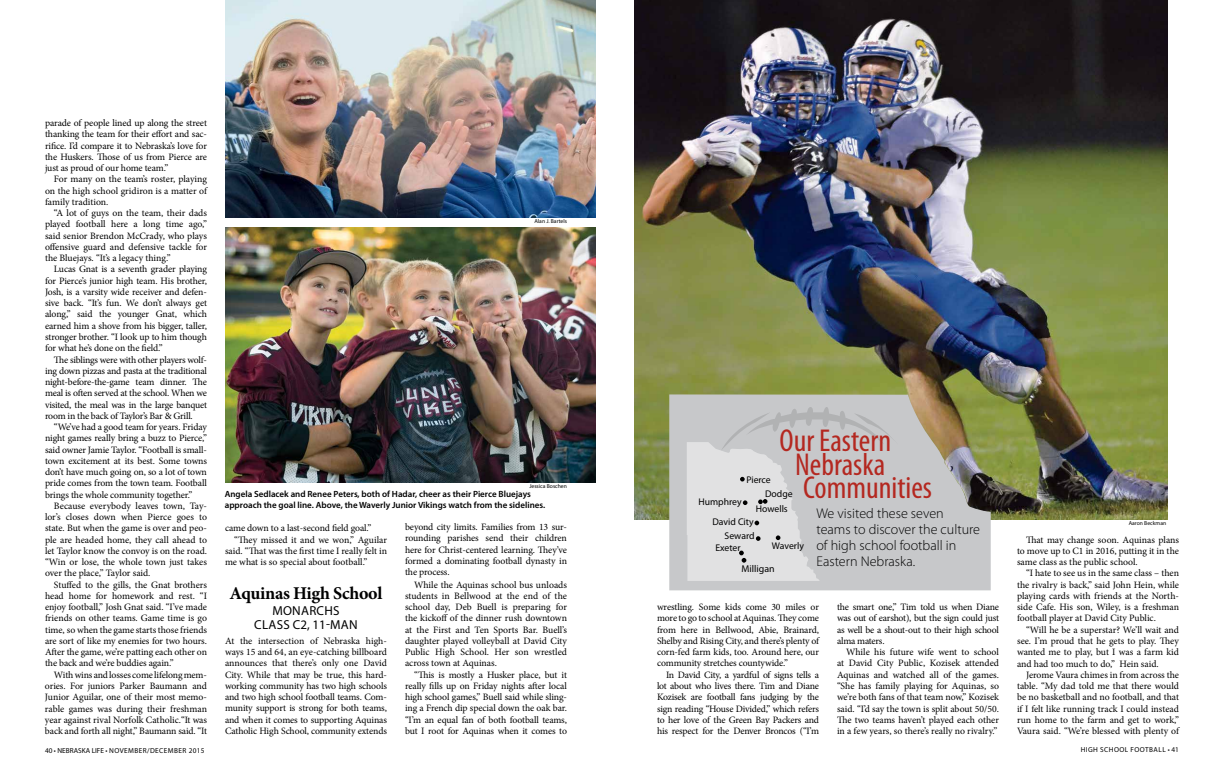
<style>
.page{position:relative;width:1224px;height:779px;background:#fff}
.page>*{position:absolute;margin:0;border:0;box-sizing:border-box;transform-origin:0 0}
.t1{font:condensed 31.8px/23.8px "Myriad Pro";color:#b42820}
.t2{font:700 18px "Minion Pro";letter-spacing:-.02em;color:#000}
.t3{font:300 14.1px/15.9px "Myriad Pro";color:#000}
.t4{font:13px/14px "Myriad Pro";letter-spacing:.02em;color:#000;text-align:center}
.t5{font:9.9px "Myriad Pro";color:#000}
.t6{font:9.8px/11.3px "Minion Pro";letter-spacing:-.01em;color:#000;text-align:justify}
.t7{font:9.7px "Myriad Pro";color:#000}
.t8{font:600 9px/11px "Myriad Pro";color:#000}
.t9{font:7.2px "Myriad Pro";letter-spacing:.06em;color:#000}
.t10{font:5.7px "Myriad Pro";color:#000}
</style>
<div class="page">
<img style="left:634px;top:0;width:533px;height:520px">
<img style="left:225px;top:0;width:371px;height:217px">
<img style="left:225px;top:227px;width:371px;height:255px">
<svg style="left:669px;top:394px;width:322px;height:196px;background:#b7b6ad"></svg>
<svg style="left:687px;top:407px;width:214px;height:174px;background:#cfcfd1"></svg>
<p class="t6" style="left:45px;top:117px;width:164px">parade of people lined up along the street thanking the team for their effort and sac&shy;rifice. I’d compare it to Nebraska’s love for the Huskers. Those of us from Pierce are just as proud of our home team.”</p>
<p class="t6" style="left:45px;top:174px;width:164px;text-indent:9px">For many on the team’s roster, playing on the high school gridiron is a matter of family tradition.</p>
<p class="t6" style="left:45px;top:207px;width:164px;text-indent:9px">“A lot of guys on the team, their dads played football here a long time ago,” said senior Brendon McCrady, who plays offensive guard and defensive tackle for the Bluejays. “It’s a legacy thing.”</p>
<p class="t6" style="left:45px;top:264px;width:164px;text-indent:9px">Lucas Gnat is a seventh grader playing for Pierce’s junior high team. His brother, Josh, is a varsity wide receiver and defen&shy;sive back. “It’s fun. We don’t always get along,” said the younger Gnat, which earned him a shove from his bigger, taller, stronger brother. “I look up to him though for what he’s done on the field.”</p>
<p class="t6" style="left:45px;top:354px;width:164px;text-indent:9px">The siblings were with other players wolf&shy;ing down pizzas and pasta at the traditional night-before-the-game team dinner. The meal is often served at the school. When we visited, the meal was in the large banquet room in the back of Taylor’s Bar &amp; Grill.</p>
<p class="t6" style="left:45px;top:421px;width:164px;text-indent:9px">“We’ve had a good team for years. Friday night games really bring a buzz to Pierce,” said owner Jamie Taylor. “Football is small&shy;town excitement at its best. Some towns don’t have much going on, so a lot of town pride comes from the town team. Football brings the whole community together.”</p>
<p class="t6" style="left:45px;top:500px;width:164px;text-indent:9px">Because everybody leaves town, Tay&shy;lor’s closes down when Pierce goes to state. But when the game is over and peo&shy;ple are headed home, they call ahead to let Taylor know the convoy is on the road. “Win or lose, the whole town just takes over the place,” Taylor said.</p>
<p class="t6" style="left:45px;top:579px;width:164px;text-indent:9px">Stuffed to the gills, the Gnat brothers head home for homework and rest. “I enjoy football,” Josh Gnat said. “I’ve made friends on other teams. Game time is go time, so when the game starts those friends are sort of like my enemies for two hours.<br>After the game, we’re patting each other on the back and we’re buddies again.”</p>
<p class="t6" style="left:45px;top:669px;width:164px;text-indent:9px">With wins and losses come lifelong mem&shy;ories. For juniors Parker Baumann and Junior Aguilar, one of their most memo&shy;rable games was during their freshman year against rival Norfolk Catholic.“It was back and forth all night,” Baumann said. “It</p>
<p class="t10" style="left:534px;top:217px;width:34px">Alan J. Bartels</p>
<p class="t10" style="left:529px;top:482px;width:39px">Jessica Boschen</p>
<p class="t8" style="left:225px;top:488px;width:322px">Angela Sedlacek and Renee Peters, both of Hadar, cheer as their Pierce Bluejays approach the goal line. Above, the Waverly Junior Vikings watch from the sidelines.</p>
<p class="t6" style="left:225px;top:522px;width:148px">came down to a last-second field goal.”</p>
<p class="t6" style="left:234px;top:534px;width:155px">“They missed it and we won,” Aguilar</p>
<p class="t6" style="left:225px;top:545px;width:164px">said. “That was the first time I really felt in</p>
<p class="t6" style="left:225px;top:556px;width:144px">me what is so special about football.”</p>
<h2 class="t2" style="left:230px;top:580px;width:154px">Aquinas High School</h2>
<h3 class="t4" style="left:254px;top:603px;width:105px">MONARCHS<br>CLASS C2, 11-MAN</h3>
<p class="t6" style="left:225px;top:635px;width:164px">At the intersection of Nebraska high&shy;ways 15 and 64, an eye-catching billboard announces that there’s only one David City. While that may be true, this hard&shy;working community has two high schools and two high school football teams. Com&shy;munity support is strong for both teams, and when it comes to supporting Aquinas Catholic High School, community extends</p>
<p class="t6" style="left:405px;top:521px;width:164px">beyond city limits. Families from 13 sur&shy;rounding parishes send their children here for Christ-centered learning. They’ve formed a dominating football dynasty in the process.</p>
<p class="t6" style="left:405px;top:579px;width:164px;text-indent:9px">While the Aquinas school bus unloads students in Bellwood at the end of the school day, Deb Buell is preparing for the kickoff of the dinner rush downtown at the First and Ten Sports Bar. Buell’s daughter played volleyball at David City Public High School. Her son wrestled across town at Aquinas.</p>
<p class="t6" style="left:405px;top:669px;width:164px;text-indent:9px">“This is mostly a Husker place, but it really fills up on Friday nights after local high school games,” Buell said while sling&shy;ing a French dip special down the oak bar. “I’m an equal fan of both football teams, but I root for Aquinas when it comes to</p>
<h1 class="t1" style="left:795px;top:428px;width:138px;text-indent:-16px">Our Eastern<br>Nebraska<br>Communities</h1>
<h3 class="t3" style="left:816px;top:505px;width:165px">We visited these seven teams to discover the culture of high school football in<br>Eastern Nebraska.</h3>
<p class="t7" style="left:746px;top:474px;width:26px">Pierce</p>
<p class="t7" style="left:713px;top:515px;width:43px">David City</p>
<p class="t7" style="left:765px;top:488px;width:29px">Dodge</p>
<p class="t7" style="left:698px;top:496px;width:45px">Humphrey</p>
<p class="t7" style="left:756px;top:503px;width:33px">Howells</p>
<p class="t7" style="left:772px;top:539px;width:33px">Waverly</p>
<p class="t7" style="left:725px;top:530px;width:32px">Seward</p>
<p class="t7" style="left:715px;top:541px;width:27px">Exeter</p>
<p class="t5" style="left:741px;top:562px;width:35px">Milligan</p>
<p class="t6" style="left:657px;top:601px;width:164px">wrestling. Some kids come 30 miles or more to go to school at Aquinas. They come from here in Bellwood, Abie, Brainard, Shelby and Rising City, and there’s plenty of corn-fed farm kids, too. Around here, our community stretches countywide.”</p>
<p class="t6" style="left:657px;top:669px;width:164px;text-indent:9px">In David City, a yardful of signs tells a lot about who lives there. Tim and Diane Kozisek are football fans judging by the sign reading “House Divided,” which refers to her love of the Green Bay Packers and his respect for the Denver Broncos (“I’m</p>
<p class="t6" style="left:837px;top:601px;width:164px">the smart one,” Tim told us when Diane was out of earshot), but the sign could just as well be a shout-out to their high school alma maters.</p>
<p class="t6" style="left:837px;top:646px;width:164px;text-indent:9px">While his future wife went to school at David City Public, Kozisek attended Aquinas and watched all of the games. “She has family playing for Aquinas, so we’re both fans of that team now,” Kozisek said. “I’d say the town is split about 50/50.<br>The two teams haven’t played each other in a few years, so there’s really no rivalry.”</p>
<p class="t10" style="left:1129px;top:519px;width:39px">Aaron Beckman</p>
<p class="t6" style="left:1017px;top:534px;width:164px;text-indent:9px">That may change soon. Aquinas plans to move up to C1 in 2016, putting it in the same class as the public school.</p>
<p class="t6" style="left:1017px;top:567px;width:164px;text-indent:9px">“I hate to see us in the same class – then the rivalry is back,” said John Hein, while playing cards with friends at the North&shy;side Cafe. His son, Wiley, is a freshman football player at David City Public.</p>
<p class="t6" style="left:1017px;top:624px;width:163px;text-indent:9px">“Will he be a superstar? We’ll wait and see. I’m proud that he gets to play. They wanted me to play, but I was a farm kid and had too much to do,” Hein said.</p>
<p class="t6" style="left:1017px;top:669px;width:164px;text-indent:9px">Jerome Vaura chimes in from across the table. “My dad told me that there would be no basketball and no football, and that if I felt like running track I could instead run home to the farm and get to work,” Vaura said. “We’re blessed with plenty of</p>
<p class="t9" style="left:45px;top:745px;width:161px">40 • NEBRASKA LIFE • NOVEMBER/DECEMBER 2015</p>
<p class="t9" style="left:1081px;top:745px;width:100px">HIGH SCHOOL FOOTBALL • 41</p>
</div>
